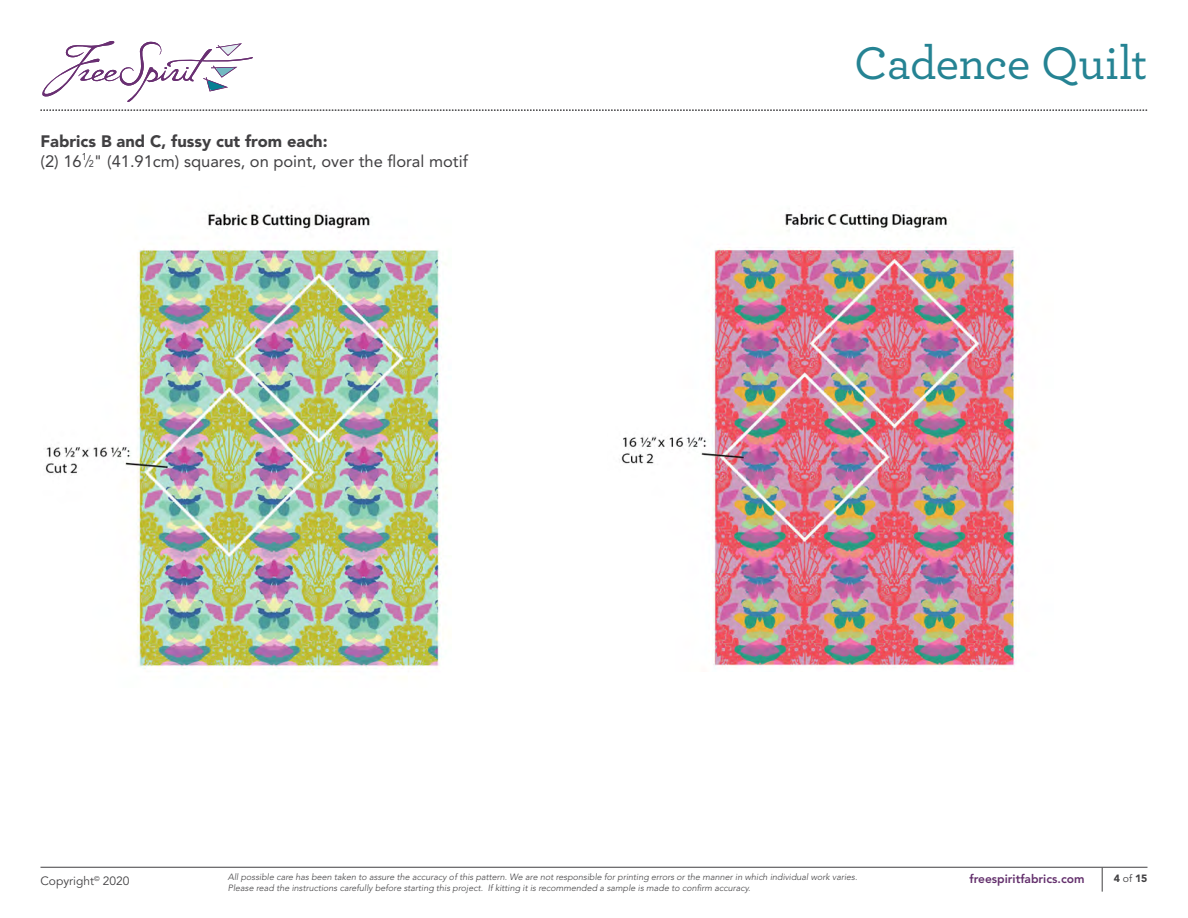
<style>
.page{position:relative;width:1188px;height:918px;background:#fff}
.page>*{position:absolute;margin:0;border:0;box-sizing:border-box;transform-origin:0 0}
.t1{font:500 48px "Archer";letter-spacing:-.01em;color:#258393}
.BODY{font:16.5px "Avenir LT Std";color:#414042}
.BODY-2{font:900 16.5px "Avenir LT Std";color:#414042}
.t2{font:800 12px "Avenir LT Std";color:#632f6c}
.t3{font:12px "Avenir LT Std";color:#414042}
.t4{font:900 10.5px "Avenir LT Std";color:#414042}
.t5{font:italic 300 9px "Avenir LT Std";color:#414042}
.s1{font-size:9.9px}
.s2{font-weight:400}
</style>
<div class="page">
<svg style="left:1102px;top:868px;width:1px;height:24px"></svg>
<hr style="left:40px;top:867px;width:1108px;height:1px;background:#414042">
<svg style="left:42px;top:41px;width:211px;height:61px"></svg>
<svg style="left:40px;top:110px;width:1108px;height:1px"></svg>
<img style="left:45px;top:213px;width:400px;height:459px">
<img style="left:619px;top:213px;width:398px;height:455px">
<p class="BODY-2" style="left:40px;top:132px;width:289px">Fabrics B and C, fussy cut from each:</p>
<p class="BODY" style="left:40px;top:152px;width:429px">(2) 16<sup>1</sup>⁄<span class="s1">2</span>" (41.91cm) squares, on point, over the floral motif</p>
<h1 class="t1" style="left:854px;top:28px;width:295px">Cadence Quilt</h1>
<h3 class="t3" style="left:40px;top:874px;width:91px">Copyright<sup>©</sup> 2020</h3>
<p class="t5" style="left:228px;top:872px;width:631px">All possible care has been taken to assure the accuracy of this pattern. We are not responsible for printing errors or the manner in which individual work varies.</p>
<h3 class="t2" style="left:969px;top:872px;width:117px">freespiritfabrics.com</h3>
<p class="t4" style="left:1114px;top:872px;width:35px">4 <span class="s2">of</span> 15</p>
<p class="t5" style="left:228px;top:883px;width:524px">Please read the instructions carefully before starting this project. If kitting it is recommended a sample is made to confirm accuracy.</p>
</div>
